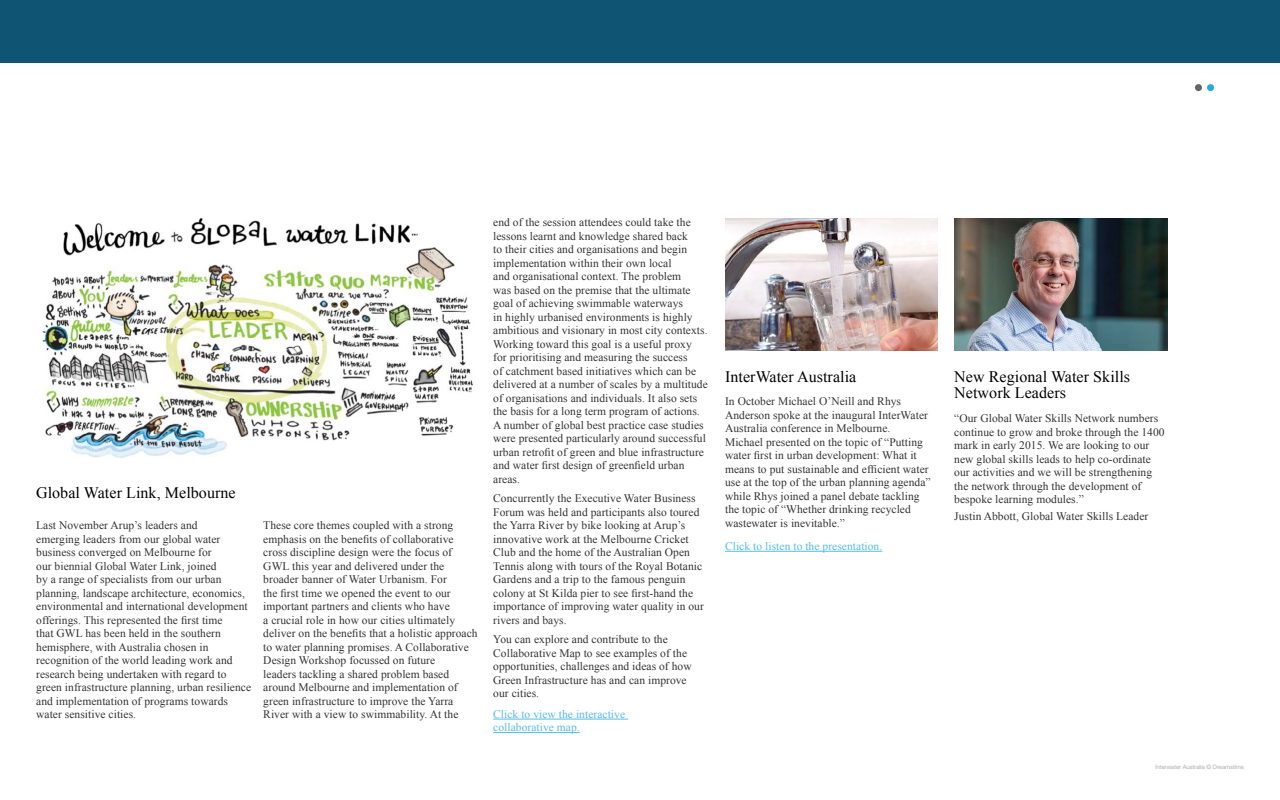
<style>
.page{position:relative;width:1280px;height:800px;background:#fff}
.page>*{position:absolute;margin:0;border:0;box-sizing:border-box;transform-origin:0 0}
.t1{font:16px/17px "Times New Roman";letter-spacing:.005em;color:#000}
.t2{font:11.5px/13.5px "Times New Roman";letter-spacing:.005em;color:#333}
.t3{font:11.5px/13.5px "Times New Roman";letter-spacing:.005em;color:#53bbe7}
.t4{font:300 6px "Helvetica Neue";color:#999}
</style>
<div class="page">
<div style="left:0;top:0;width:1280px;height:63px;background:#0f5573"></div>
<div style="left:1195px;top:84px;width:7px;height:7px;background:#666;border-radius:50%"></div>
<div style="left:1207px;top:84px;width:7px;height:7px;background:#28aae1;border-radius:50%"></div>
<hr style="left:493px;top:719px;width:135px;height:1px;background:#53bbe7">
<hr style="left:493px;top:732px;width:87px;height:1px;background:#53bbe7">
<img style="left:42px;top:218px;width:431px;height:240px">
<img style="left:955px;top:219px;width:212px;height:131px">
<hr style="left:725px;top:551px;width:157px;height:1px;background:#53bbe7">
<img style="left:726px;top:219px;width:212px;height:131px">
<h1 class="t1" style="left:36px;top:483px;width:201px">Global Water Link, Melbourne</h1>
<p class="t2" style="left:36px;top:518px;width:217px">Last November Arup’s leaders and<br>emerging leaders from our global water business converged on Melbourne for<br>our biennial Global Water Link, joined<br>by a range of specialists from our urban planning, landscape architecture, economics, environmental and international development offerings. This represented the first time<br>that GWL has been held in the southern hemisphere, with Australia chosen in recognition of the world leading work and research being undertaken with regard to green infrastructure planning, urban resilience and implementation of programs towards water sensitive cities.</p>
<p class="t2" style="left:263px;top:518px;width:216px">These core themes coupled with a strong emphasis on the benefits of collaborative cross discipline design were the focus of GWL this year and delivered under the broader banner of Water Urbanism. For<br>the first time we opened the event to our important partners and clients who have<br>a crucial role in how our cities ultimately deliver on the benefits that a holistic approach to water planning promises. A Collaborative Design Workshop focussed on future<br>leaders tackling a shared problem based around Melbourne and implementation of green infrastructure to improve the Yarra River with a view to swimmability. At the</p>
<p class="t2" style="left:493px;top:216px;width:216px">end of the session attendees could take the lessons learnt and knowledge shared back<br>to their cities and organisations and begin implementation within their own local<br>and organisational context. The problem<br>was based on the premise that the ultimate goal of achieving swimmable waterways<br>in highly urbanised environments is highly ambitious and visionary in most city contexts.<br>Working toward this goal is a useful proxy for prioritising and measuring the success<br>of catchment based initiatives which can be delivered at a number of scales by a multitude of organisations and individuals. It also sets the basis for a long term program of actions.<br>A number of global best practice case studies were presented particularly around successful urban retrofit of green and blue infrastructure and water first design of greenfield urban areas.</p>
<p class="t2" style="left:493px;top:492px;width:212px">Concurrently the Executive Water Business Forum was held and participants also toured the Yarra River by bike looking at Arup’s innovative work at the Melbourne Cricket Club and the home of the Australian Open Tennis along with tours of the Royal Botanic Gardens and a trip to the famous penguin colony at St Kilda pier to see first-hand the importance of improving water quality in our rivers and bays.</p>
<p class="t2" style="left:493px;top:633px;width:200px">You can explore and contribute to the Collaborative Map to see examples of the opportunities, challenges and ideas of how Green Infrastructure has and can improve our cities.</p>
<p class="t3" style="left:493px;top:707px;width:133px">Click to view the interactive collaborative map.</p>
<h1 class="t1" style="left:725px;top:367px;width:133px">InterWater Australia</h1>
<p class="t2" style="left:725px;top:394px;width:207px">In October Michael O’Neill and Rhys Anderson spoke at the inaugural InterWater Australia conference in Melbourne.<br>Michael presented on the topic of “Putting water first in urban development: What it means to put sustainable and efficient water use at the top of the urban planning agenda” while Rhys joined a panel debate tackling the topic of “Whether drinking recycled wastewater is inevitable.”</p>
<p class="t3" style="left:725px;top:539px;width:159px">Click to listen to the presentation.</p>
<h1 class="t1" style="left:954px;top:367px;width:177px">New Regional Water Skills<br>Network Leaders</h1>
<p class="t2" style="left:954px;top:411px;width:212px">“Our Global Water Skills Network numbers continue to grow and broke through the 1400 mark in early 2015. We are looking to our new global skills leads to help co-ordinate our activities and we will be strengthening the network through the development of bespoke learning modules.”</p>
<p class="t2" style="left:954px;top:509px;width:196px">Justin Abbott, Global Water Skills Leader</p>
<p class="t4" style="left:1156px;top:763px;width:90px">Interwater Australia © Dreamstime</p>
</div>
